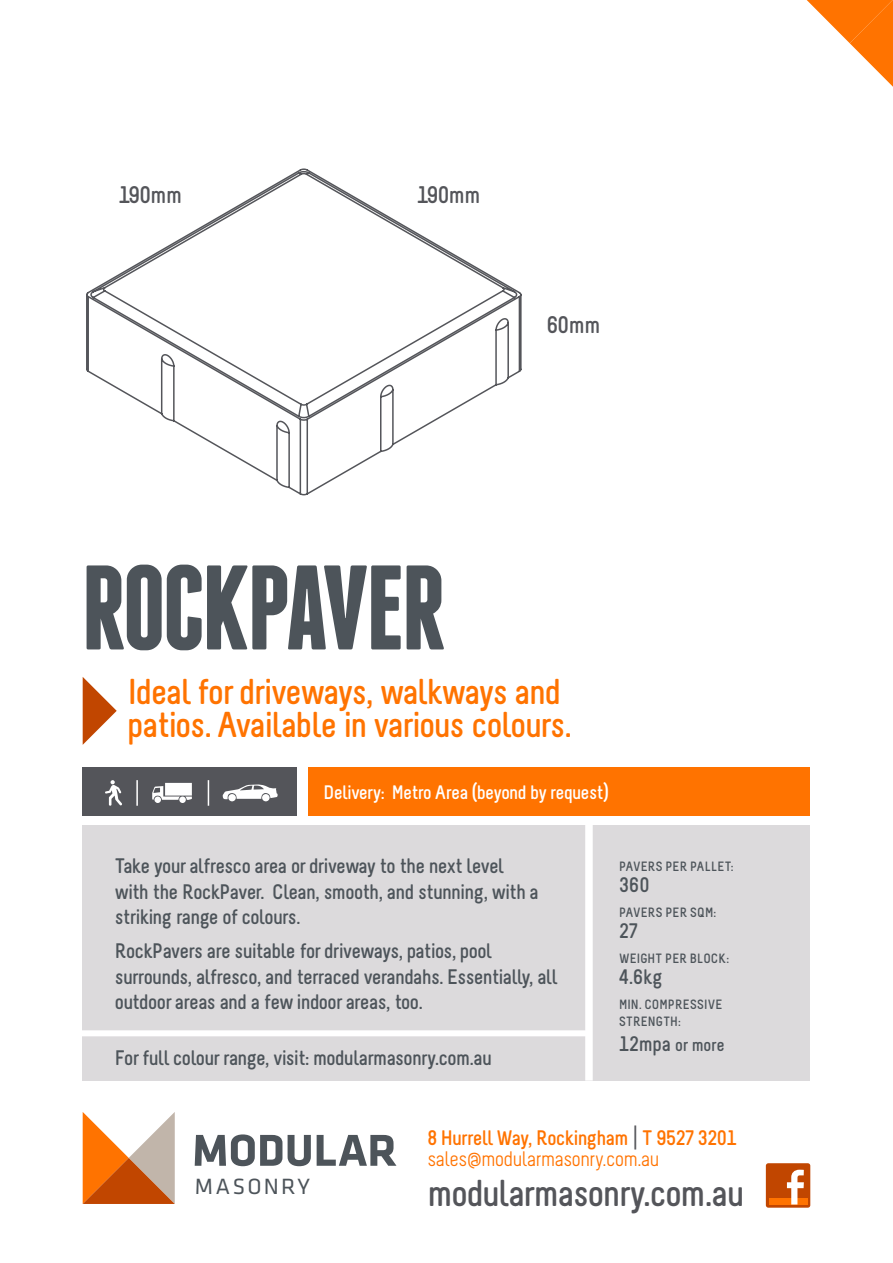
<style>
.page{position:relative;width:893px;height:1263px;background:#fff}
.page>*{position:absolute;margin:0;border:0;box-sizing:border-box;transform-origin:0 0}
.t1{font:700 120px "Franchise";letter-spacing:-.03em;color:#4d545a}
.t2{font:700 37.5px "Melbourne";letter-spacing:-.025em;color:#54555a}
.t3{font:700 36px/33px "Melbourne";letter-spacing:-.02em;color:#ff7300}
.t4{font:700 24px "Melbourne";letter-spacing:-.01em;color:#54555a}
.t5{font:22.95px "Klavika";letter-spacing:.1em;color:#4d545a}
.t6{font:700 21px/25.5px "Melbourne";letter-spacing:-.015em;color:#4d545a}
.t7{font:700 21px "Melbourne";letter-spacing:-.015em;color:#ff7300}
.t8{font:21px "Melbourne";letter-spacing:-.02em;color:#ff7300}
.t9{font:700 19.5px "Melbourne";letter-spacing:-.015em;color:#fff}
.t10{font:700 18px "Melbourne";letter-spacing:.005em;color:#4d545a}
.t11{font:700 13.5px/16.5px "Melbourne";letter-spacing:.03em;color:#4d545a}
.s1{font-size:21px}
.s2{font-weight:400;font-size:30px;color:#54555a}
</style>
<div class="page">
<div style="left:83px;top:825px;width:727px;height:255px;background:#dcdadc"></div>
<div style="left:83px;top:767px;width:214px;height:49px;background:#54555a"></div>
<div style="left:309px;top:767px;width:501px;height:49px;background:#ff7300"></div>
<svg style="left:105px;top:780px;width:17px;height:26px"></svg>
<svg style="left:152px;top:783px;width:40px;height:20px"></svg>
<svg style="left:223px;top:784px;width:55px;height:15px"></svg>
<div style="left:228px;top:794px;width:8px;height:7px;background:#fff;border-radius:50%"></div>
<div style="left:262px;top:794px;width:8px;height:7px;background:#fff;border-radius:50%"></div>
<svg style="left:86px;top:168px;width:436px;height:328px"></svg>
<svg style="left:83px;top:1112px;width:92px;height:92px"></svg>
<hr style="left:136px;top:780px;width:2px;height:26px;background:#fff">
<svg style="left:208px;top:780px;width:1px;height:26px"></svg>
<svg style="left:83px;top:677px;width:34px;height:68px"></svg>
<div style="left:585px;top:821px;width:8px;height:259px;background:#fff"></div>
<svg style="left:195px;top:1134px;width:87px;height:32px"></svg>
<svg style="left:288px;top:1135px;width:23px;height:31px"></svg>
<svg style="left:317px;top:1135px;width:79px;height:31px"></svg>
<div style="left:68px;top:1030px;width:521px;height:6px;background:#fff"></div>
<div style="left:766px;top:1163px;width:44px;height:45px;background:#c14600;border-radius:3px"></div>
<div style="left:769px;top:1198px;width:38px;height:6px;background:#ff7300"></div>
<svg style="left:787px;top:1170px;width:17px;height:34px"></svg>
<svg style="left:807px;top:0;width:86px;height:87px"></svg>
<p class="t4" style="left:119px;top:182px;width:65px">190mm</p>
<p class="t4" style="left:417px;top:182px;width:65px">190mm</p>
<p class="t4" style="left:547px;top:312px;width:55px">60mm</p>
<p class="t1" style="left:81px;top:551px;width:367px">ROCKPAVER</p>
<p class="t3" style="left:128px;top:675px;width:444px">Ideal for driveways, walkways and patios. Available in various colours.</p>
<p class="t9" style="left:324px;top:782px;width:287px">Delivery: Metro Area (beyond by request)</p>
<p class="t6" style="left:115px;top:853px;width:425px">Take your alfresco area or driveway to the next level with the RockPaver. Clean, smooth, and stunning, with a striking range of colours.</p>
<p class="t6" style="left:115px;top:938px;width:443px">RockPavers are suitable for driveways, patios, pool surrounds, alfresco, and terraced verandahs. Essentially, all outdoor areas and a few indoor areas, too.</p>
<p class="t6" style="left:115px;top:1046px;width:378px">For full colour range, visit: modularmasonry.com.au</p>
<p class="t11" style="left:619px;top:858px;width:116px">PAVERS PER PALLET:</p>
<p class="t6" style="left:619px;top:872px;width:32px">360</p>
<p class="t11" style="left:619px;top:904px;width:98px">PAVERS PER SQM:</p>
<p class="t6" style="left:619px;top:918px;width:20px">27</p>
<p class="t11" style="left:619px;top:951px;width:111px">WEIGHT PER BLOCK:</p>
<p class="t6" style="left:619px;top:965px;width:45px">4.6kg</p>
<p class="t11" style="left:619px;top:997px;width:105px">MIN. COMPRESSIVE<br>STRENGTH:</p>
<p class="t10" style="left:619px;top:1035px;width:107px"><span class="s1">12mpa</span> or more</p>
<p class="t5" style="left:195px;top:1171px;width:117px">MASONRY</p>
<p class="t7" style="left:427px;top:1127px;width:310px">8 Hurrell Way, Rockingham <span class="s2">|</span> T 9527 3201</p>
<p class="t8" style="left:427px;top:1148px;width:233px">sales@modularmasonry.com.au</p>
<p class="t2" style="left:427px;top:1173px;width:318px">modularmasonry.com.au</p>
</div>
